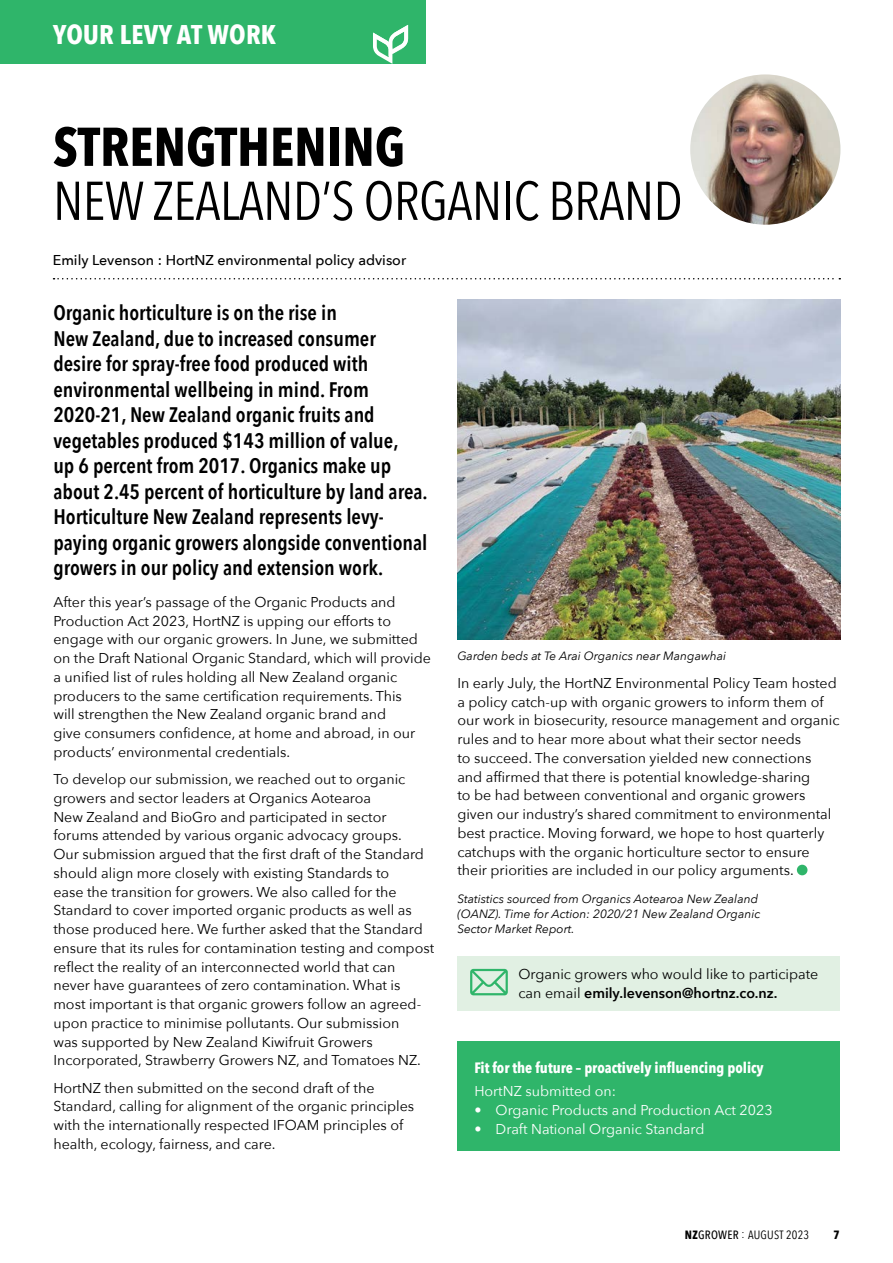
<style>
.page{position:relative;width:893px;height:1263px;background:#fff}
.page>*{position:absolute;margin:0;border:0;box-sizing:border-box;transform-origin:0 0}
.t1{font:54px "Avenir Next Condensed";letter-spacing:-.01em;color:#000}
.t2{font:700 54px "Avenir Next Condensed";color:#000}
.t3{font:700 27px "Avenir Next Condensed";letter-spacing:.01em;color:#fff}
.t4{font:600 21px/25.5px "Avenir Next Condensed";color:#000}
.t5{font:700 15px "Avenir Next Condensed";color:#fff}
.t6{font:14.25px/18.8px "Avenir Next";color:#000}
.t7{font:14.25px "Avenir Next";color:#fff}
.t8{font:500 14.25px "Avenir Next";color:#000}
.t9{font:italic 12px/15px "Avenir Next";color:#000}
.t10{font:12px "Avenir Next Condensed";letter-spacing:.02em;color:#000}
.t11{font:700 12px "Avenir Next Condensed";color:#000}
.s1{font-weight:600}
.s2{font-weight:700}
.s3{font-weight:500}
</style>
<div class="page">
<div style="left:0;top:0;width:425px;height:64px;background:#2fb56a"></div>
<svg style="left:373px;top:25px;width:35px;height:39px"></svg>
<div style="left:797px;top:865px;width:10px;height:10px;background:#2fb56a;border-radius:50%"></div>
<div style="left:457px;top:956px;width:383px;height:54px;background:#e1f0e3"></div>
<svg style="left:470px;top:969px;width:38px;height:26px"></svg>
<img style="left:457px;top:299px;width:383px;height:340px">
<svg style="left:54px;top:278px;width:786px;height:1px"></svg>
<img style="left:690px;top:74px;width:150px;height:151px;border-radius:75px">
<div style="left:457px;top:1041px;width:383px;height:110px;background:#2fb56a"></div>
<h2 class="t3" style="left:53px;top:18px;width:225px">YOUR LEVY AT WORK</h2>
<h1 class="t2" style="left:53px;top:114px;width:353px">STRENGTHENING</h1>
<h1 class="t1" style="left:53px;top:155px;width:631px">NEW ZEALAND’S ORGANIC BRAND</h1>
<p class="t8" style="left:53px;top:248px;width:355px">Emily Levenson : HortNZ environmental policy advisor</p>
<p class="t4" style="left:53px;top:300px;width:376px">Organic horticulture is on the rise in<br>New Zealand, due to increased consumer desire for spray-free food produced with environmental wellbeing in mind. From 2020-21, New Zealand organic fruits and vegetables produced $143 million of value,<br>up 6 percent from 2017. Organics make up about 2.45 percent of horticulture by land area.<br>Horticulture New Zealand represents levy&shy;paying organic growers alongside conventional growers in our policy and extension work.</p>
<p class="t6" style="left:53px;top:592px;width:379px">After this year’s passage of the Organic Products and Production Act 2023, HortNZ is upping our efforts to engage with our organic growers. In June, we submitted on the Draft National Organic Standard, which will provide a unified list of rules holding all New Zealand organic producers to the same certification requirements. This<br>will strengthen the New Zealand organic brand and<br>give consumers confidence, at home and abroad, in our products’ environmental credentials.</p>
<p class="t6" style="left:53px;top:769px;width:382px">To develop our submission, we reached out to organic growers and sector leaders at Organics Aotearoa<br>New Zealand and BioGro and participated in sector forums attended by various organic advocacy groups.<br>Our submission argued that the first draft of the Standard should align more closely with existing Standards to<br>ease the transition for growers. We also called for the Standard to cover imported organic products as well as those produced here. We further asked that the Standard ensure that its rules for contamination testing and compost reflect the reality of an interconnected world that can never have guarantees of zero contamination. What is most important is that organic growers follow an agreed&shy;upon practice to minimise pollutants. Our submission<br>was supported by New Zealand Kiwifruit Growers Incorporated, Strawberry Growers NZ, and Tomatoes NZ.</p>
<p class="t6" style="left:53px;top:1078px;width:362px">HortNZ then submitted on the second draft of the Standard, calling for alignment of the organic principles with the internationally respected IFOAM principles of health, ecology, fairness, and care.</p>
<p class="t9" style="left:457px;top:648px;width:270px">Garden beds at Te Arai Organics near Mangawhai</p>
<p class="t6" style="left:457px;top:673px;width:384px">In early July, the HortNZ Environmental Policy Team hosted a policy catch-up with organic growers to inform them of our work in biosecurity, resource management and organic rules and to hear more about what their sector needs<br>to succeed. The conversation yielded new connections and affirmed that there is potential knowledge-sharing<br>to be had between conventional and organic growers given our industry’s shared commitment to environmental best practice. Moving forward, we hope to host quarterly catchups with the organic horticulture sector to ensure their priorities are included in our policy arguments.</p>
<p class="t9" style="left:457px;top:891px;width:305px">Statistics sourced from Organics Aotearoa New Zealand (OANZ). Time for Action: 2020/21 New Zealand Organic<br>Sector Market Report.</p>
<p class="t6" style="left:518px;top:964px;width:301px">Organic growers who would like to participate can email <span class="s1">emily.levenson@hortnz.co.nz.</span></p>
<p class="t5" style="left:474px;top:1059px;width:291px">Fit for the future – proactively influencing policy</p>
<p class="t7" style="left:474px;top:1079px;width:143px">HortNZ submitted on:</p>
<p class="t7" style="left:474px;top:1098px;width:300px">• Organic Products and Production Act 2023</p>
<p class="t7" style="left:474px;top:1117px;width:232px">• Draft National Organic Standard</p>
<p class="t10" style="left:685px;top:1225px;width:126px"><span class="s2">NZ</span><span class="s3">GROWER</span> : AUGUST 2023</p>
<p class="t11" style="left:833px;top:1228px;width:8px">7</p>
</div>
